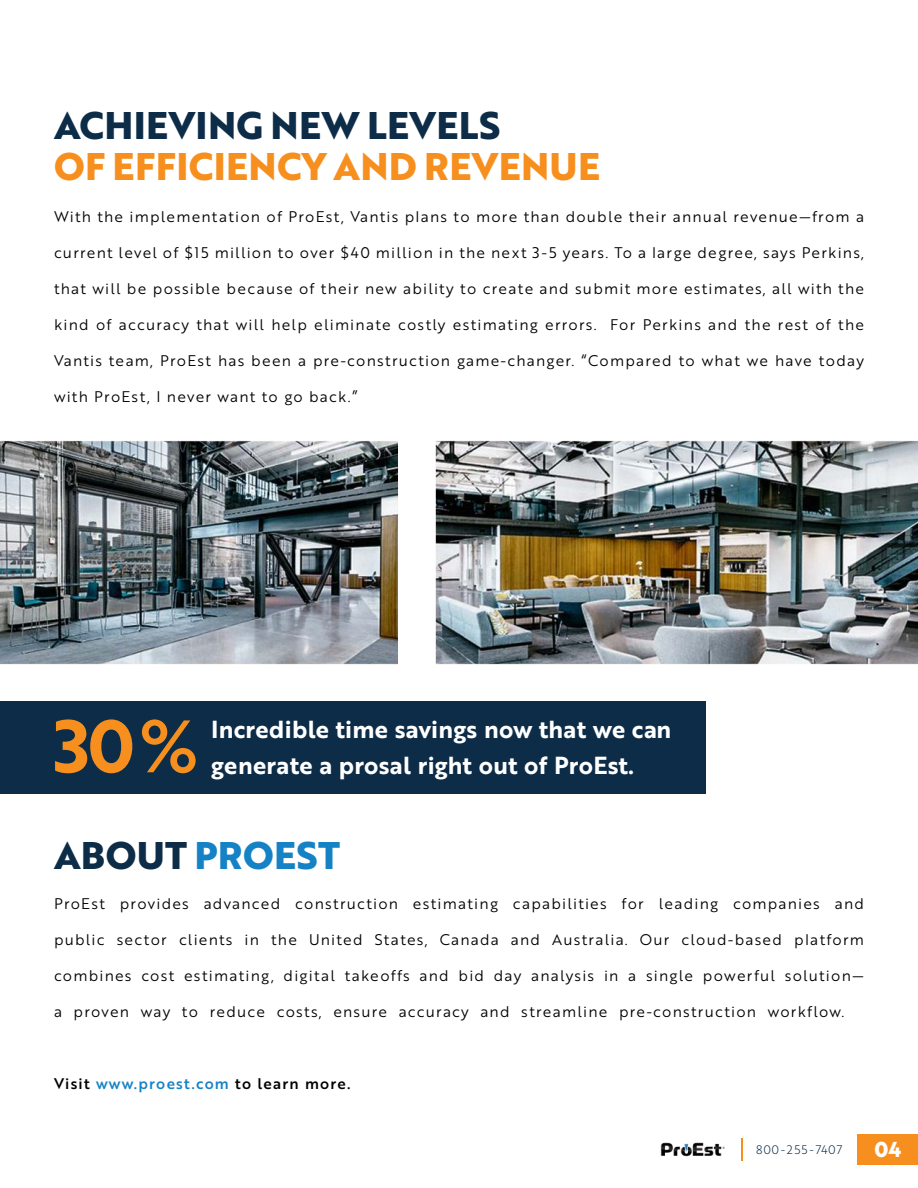
<style>
.page{position:relative;width:918px;height:1188px;background:#fff}
.page>*{position:absolute;margin:0;border:0;box-sizing:border-box;transform-origin:0 0}
.t1{font:72px "Brother 1816 Bold";color:#f68f1e}
.t2{font:700 37.5px "Brother 1816 Extra";letter-spacing:.01em;color:#f68f1e}
.t3{font:700 37.5px "Brother 1816 Extra";letter-spacing:.01em;color:#0c2c47}
.t4{font:700 37.5px "Brother 1816 Extra";letter-spacing:.01em;color:#1582c5}
.t5{font:24px "Brother 1816 Bold";letter-spacing:.01em;color:#fff}
.t6{font:700 21px "Brother 1816 Extra";color:#fff}
.t7{font:15px "Brother 1816 Book";letter-spacing:.08em;color:#000}
.t8{font:15px "Brother 1816 Medium";letter-spacing:.08em;color:#000}
.t9{font:12px "Brother 1816 Light";letter-spacing:.06em;color:#0c2c47}
.s1{color:#0c2c47}
.s2{color:#1582c5}
</style>
<div class="page">
<img style="left:0;top:440px;width:918px;height:725px">
<div style="left:858px;top:1134px;width:60px;height:31px;background:#f68f1e"></div>
<hr style="left:741px;top:1138px;width:2px;height:23px;background:#f68f1e">
<img style="left:644px;top:1134px;width:96px;height:31px">
<div style="left:0;top:702px;width:705px;height:92px;background:#0c2c47"></div>
<h2 class="t3" style="left:54px;top:104px;width:448px">ACHIEVING NEW LEVELS</h2>
<h2 class="t2" style="left:54px;top:145px;width:548px">OF EFFICIENCY AND REVENUE</h2>
<p class="t7" style="left:54px;top:209px;width:812px">With the implementation of ProEst, Vantis plans to more than double their annual revenue—from a</p>
<p class="t7" style="left:54px;top:245px;width:812px">current level of $15 million to over $40 million in the next 3-5 years. To a large degree, says Perkins,</p>
<p class="t7" style="left:54px;top:281px;width:812px">that will be possible because of their new ability to create and submit more estimates, all with the</p>
<p class="t7" style="left:54px;top:317px;width:812px">kind of accuracy that will help eliminate costly estimating errors. For Perkins and the rest of the</p>
<p class="t7" style="left:54px;top:353px;width:811px">Vantis team, ProEst has been a pre-construction game-changer. “Compared to what we have today</p>
<p class="t7" style="left:54px;top:389px;width:305px">with ProEst, I never want to go back.”</p>
<h1 class="t1" style="left:54px;top:715px;width:146px">30%</h1>
<h3 class="t5" style="left:211px;top:719px;width:462px">Incredible time savings now that we can</h3>
<h3 class="t5" style="left:211px;top:755px;width:425px">generate a prosal right out of ProEst.</h3>
<h2 class="t4" style="left:54px;top:834px;width:288px"><span class="s1">ABOUT</span> PROEST</h2>
<p class="t7" style="left:54px;top:896px;width:812px">ProEst provides advanced construction estimating capabilities for leading companies and</p>
<p class="t7" style="left:54px;top:932px;width:812px">public sector clients in the United States, Canada and Australia. Our cloud-based platform</p>
<p class="t7" style="left:54px;top:968px;width:812px">combines cost estimating, digital takeoffs and bid day analysis in a single powerful solution—</p>
<p class="t7" style="left:54px;top:1004px;width:792px">a proven way to reduce costs, ensure accuracy and streamline pre-construction workflow.</p>
<p class="t8" style="left:54px;top:1078px;width:298px">Visit <span class="s2">www.proest.com</span> to learn more.</p>
<p class="t9" style="left:756px;top:1142px;width:88px">800-255-7407</p>
<h3 class="t6" style="left:875px;top:1137px;width:29px">04</h3>
</div>
